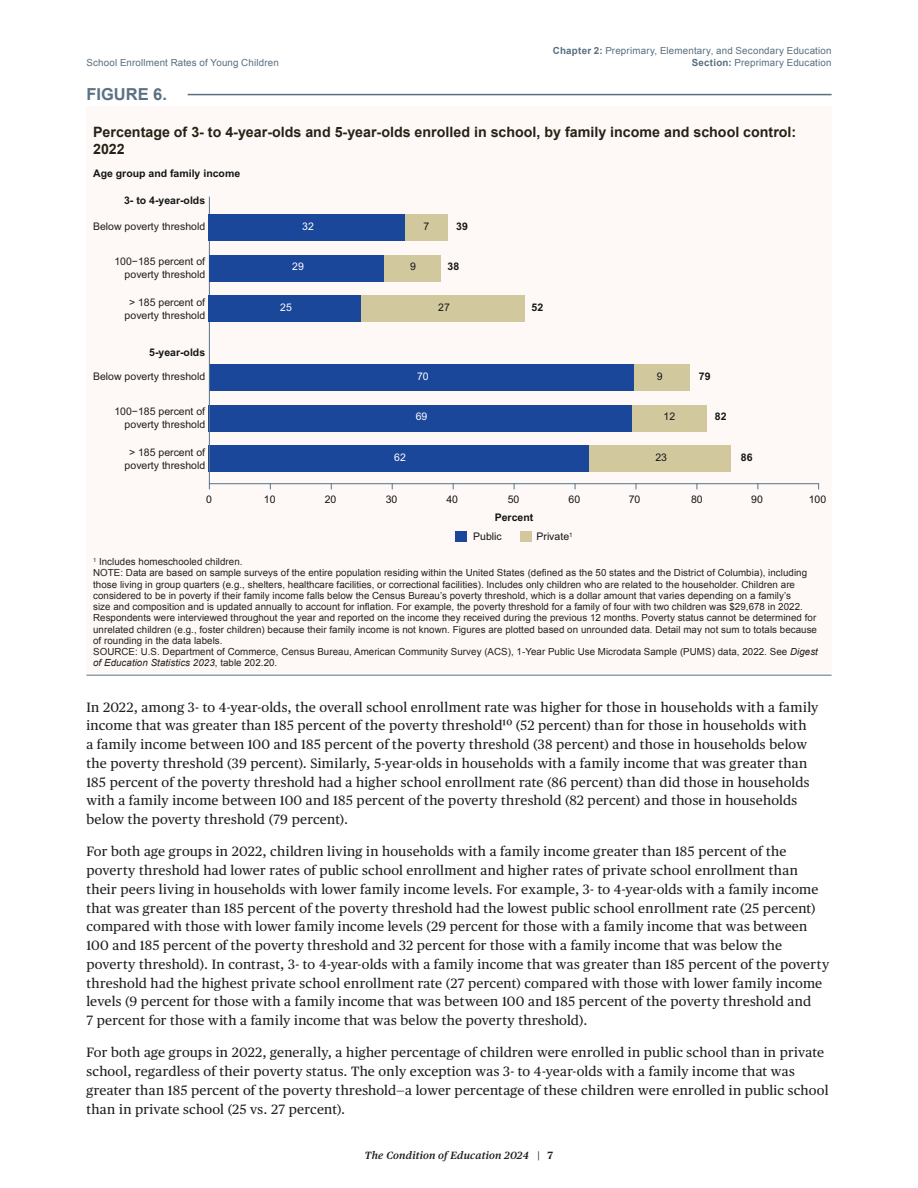
<style>
.page{position:relative;width:918px;height:1188px;background:#fff}
.page>*{position:absolute;margin:0;border:0;box-sizing:border-box;transform-origin:0 0}
.t1{font:16.5px "Arial Bold MT2";color:#5a7183}
.t2{font:14.25px/16.5px "Arial Bold MT2";color:#262216}
.t3{font:13.5px/18.8px "Publico Text";letter-spacing:.02em;color:#231f20}
.t4{font:10.5px/12.6px "Arial MT4";color:#211d1e;text-align:right}
.t5{font:700 10.5px "Arial";color:#141517}
.t6{font:10.5px "Arial MT4";color:#141517}
.t7{font:italic 600 10.5px "Publico Text";letter-spacing:.02em;color:#231f20}
.t8{font:10.5px "Arial MT4";color:#fff}
.t9{font:9.75px/11.2px "Arial";letter-spacing:.005em;color:#231f20}
.t10{font:9.75px "Arial MT3";letter-spacing:.02em;color:#576f7f}
.t11{font:9.75px "Arial";letter-spacing:.02em;color:#576f7f}
.s1{font-family:"Arial Bold MT2"}
.s2{font-family:"Arial MT3"}
.s3{font-style:italic}
.s4{font-weight:700;font-style:normal}
</style>
<div class="page">
<div style="left:86px;top:167px;width:746px;height:401px;background:#fef9f6"></div>
<div style="left:86px;top:544px;width:746px;height:129px;background:#fef9f6"></div>
<hr style="left:86px;top:675px;width:746px;height:1px;background:#576f7f">
<div style="left:521px;top:531px;width:11px;height:11px;background:#d2c89e"></div>
<div style="left:455px;top:531px;width:11px;height:11px;background:#1b479b"></div>
<hr style="left:188px;top:94px;width:644px;height:1px;background:#576f7f">
<div style="left:86px;top:107px;width:746px;height:60px;background:#fef9f6"></div>
<div style="left:209px;top:364px;width:425px;height:27px;background:#1b479b"></div>
<div style="left:209px;top:405px;width:423px;height:26px;background:#1b479b"></div>
<div style="left:209px;top:446px;width:380px;height:26px;background:#1b479b"></div>
<hr style="left:209px;top:483px;width:610px;height:1px;background:#56738c">
<hr style="left:209px;top:197px;width:1px;height:287px;background:#56738c">
<div style="left:589px;top:446px;width:142px;height:26px;background:#d2c89e"></div>
<div style="left:632px;top:405px;width:75px;height:26px;background:#d2c89e"></div>
<div style="left:634px;top:364px;width:56px;height:27px;background:#d2c89e"></div>
<div style="left:209px;top:296px;width:152px;height:26px;background:#1b479b"></div>
<div style="left:361px;top:296px;width:163px;height:26px;background:#d2c89e"></div>
<div style="left:209px;top:255px;width:176px;height:26px;background:#1b479b"></div>
<div style="left:385px;top:255px;width:56px;height:26px;background:#d2c89e"></div>
<div style="left:209px;top:214px;width:196px;height:26px;background:#1b479b"></div>
<div style="left:405px;top:214px;width:43px;height:26px;background:#d2c89e"></div>
<p class="t10" style="left:553px;top:44px;width:280px"><span class="s1">Chapter 2:</span> Preprimary, Elementary, and Secondary Education</p>
<p class="t11" style="left:86px;top:56px;width:194px">School Enrollment Rates of Young Children</p>
<p class="t10" style="left:692px;top:56px;width:141px"><span class="s1">Section:</span> Preprimary Education</p>
<p class="t1" style="left:86px;top:83px;width:82px">FIGURE 6.</p>
<p class="t2" style="left:93px;top:124px;width:705px">Percentage of 3- to 4-year-olds and 5-year-olds enrolled in school, by family income and school control:<br>2022</p>
<p class="t5" style="left:93px;top:166px;width:149px">Age group and family income</p>
<p class="t5" style="left:124px;top:194px;width:83px">3- to 4-year-olds</p>
<p class="t4" style="left:93px;top:220px;width:114px">Below poverty threshold</p>
<p class="t4" style="left:114px;top:255px;width:92px">100−185 percent of poverty threshold</p>
<p class="t4" style="left:125px;top:296px;width:82px;text-align:center">&gt; 185 percent of poverty threshold</p>
<p class="t5" style="left:149px;top:345px;width:58px">5-year-olds</p>
<p class="t4" style="left:93px;top:370px;width:114px">Below poverty threshold</p>
<p class="t4" style="left:114px;top:406px;width:92px">100−185 percent of poverty threshold</p>
<p class="t4" style="left:125px;top:446px;width:82px;text-align:center">&gt; 185 percent of poverty threshold</p>
<p class="t6" style="left:206px;top:492px;width:7px">0</p>
<p class="t6" style="left:264px;top:492px;width:13px">10</p>
<p class="t6" style="left:325px;top:492px;width:13px">20</p>
<p class="t6" style="left:386px;top:492px;width:13px">30</p>
<p class="t6" style="left:446px;top:492px;width:13px">40</p>
<p class="t6" style="left:508px;top:492px;width:13px">50</p>
<p class="t6" style="left:569px;top:492px;width:13px">60</p>
<p class="t6" style="left:629px;top:492px;width:13px">70</p>
<p class="t6" style="left:691px;top:492px;width:13px">80</p>
<p class="t6" style="left:751px;top:492px;width:13px">90</p>
<p class="t8" style="left:302px;top:219px;width:13px">32</p>
<p class="t6" style="left:424px;top:219px;width:7px">7</p>
<p class="t5" style="left:456px;top:219px;width:13px">39</p>
<p class="t8" style="left:292px;top:260px;width:13px">29</p>
<p class="t6" style="left:410px;top:260px;width:7px">9</p>
<p class="t5" style="left:448px;top:260px;width:13px">38</p>
<p class="t8" style="left:280px;top:300px;width:13px">25</p>
<p class="t6" style="left:438px;top:300px;width:13px">27</p>
<p class="t5" style="left:532px;top:300px;width:13px">52</p>
<p class="t8" style="left:417px;top:369px;width:13px">70</p>
<p class="t6" style="left:657px;top:369px;width:7px">9</p>
<p class="t5" style="left:699px;top:369px;width:13px">79</p>
<p class="t5" style="left:715px;top:410px;width:13px">82</p>
<p class="t8" style="left:416px;top:410px;width:13px">69</p>
<p class="t6" style="left:664px;top:410px;width:13px">12</p>
<p class="t5" style="left:741px;top:450px;width:13px">86</p>
<p class="t8" style="left:394px;top:451px;width:13px">62</p>
<p class="t6" style="left:655px;top:451px;width:13px">23</p>
<p class="t6" style="left:809px;top:492px;width:19px">100</p>
<p class="t5" style="left:495px;top:511px;width:40px">Percent</p>
<p class="t6" style="left:473px;top:530px;width:30px">Public</p>
<p class="t6" style="left:537px;top:530px;width:38px">Private<sup>1</sup></p>
<p class="t9" style="left:93px;top:556px;width:151px"><sup>1</sup> Includes homeschooled children.</p>
<p class="t9" style="left:93px;top:567px;width:725px">NOTE: Data are based on sample surveys of the entire population residing within the United States (defined as the 50 states and the District of Columbia), including those living in group quarters (e.g., shelters, healthcare facilities, or correctional facilities). Includes only children who are related to the householder. Children are considered to be in poverty if their family income falls below the Census Bureau’s poverty threshold, which is a dollar amount that varies depending on a family’s<br>size and composition and is updated annually to account for inflation. For example, the poverty threshold for a family of four with two children was $29,678 in 2022.<br>Respondents were interviewed throughout the year and reported on the income they received during the previous 12 months. Poverty status cannot be determined for unrelated children (e.g., foster children) because their family income is not known. Figures are plotted based on unrounded data. Detail may not sum to totals because <span class="s2">of rounding in the data labels.</span></p>
<p class="t9" style="left:93px;top:646px;width:726px">SOURCE: U.S. Department of Commerce, Census Bureau, American Community Survey (ACS), 1-Year Public Use Microdata Sample (PUMS) data, 2022. See <span class="s3">Digest of Education Statistics 2023</span>, table 202.20<span class="s2">.</span></p>
<p class="t3" style="left:86px;top:697px;width:734px">In 2022, among 3- to 4-year-olds, the overall school enrollment rate was higher for those in households with a family income that was greater than 185 percent of the poverty threshold10 (52 percent) than for those in households with<br>a family income between 100 and 185 percent of the poverty threshold (38 percent) and those in households below the poverty threshold (39 percent). Similarly, 5-year-olds in households with a family income that was greater than 185 percent of the poverty threshold had a higher school enrollment rate (86 percent) than did those in households with a family income between 100 and 185 percent of the poverty threshold (82 percent) and those in households below the poverty threshold (79 percent).</p>
<p class="t3" style="left:86px;top:842px;width:744px">For both age groups in 2022, children living in households with a family income greater than 185 percent of the poverty threshold had lower rates of public school enrollment and higher rates of private school enrollment than their peers living in households with lower family income levels. For example, 3- to 4-year-olds with a family income that was greater than 185 percent of the poverty threshold had the lowest public school enrollment rate (25 percent) compared with those with lower family income levels (29 percent for those with a family income that was between 100 and 185 percent of the poverty threshold and 32 percent for those with a family income that was below the poverty threshold). In contrast, 3- to 4-year-olds with a family income that was greater than 185 percent of the poverty threshold had the highest private school enrollment rate (27 percent) compared with those with lower family income levels (9 percent for those with a family income that was between 100 and 185 percent of the poverty threshold and<br>7 percent for those with a family income that was below the poverty threshold).</p>
<p class="t3" style="left:86px;top:1043px;width:744px">For both age groups in 2022, generally, a higher percentage of children were enrolled in public school than in private school, regardless of their poverty status. The only exception was 3- to 4-year-olds with a family income that was greater than 185 percent of the poverty threshold—a lower percentage of these children were enrolled in public school than in private school (25 vs. 27 percent).</p>
<p class="t7" style="left:365px;top:1147px;width:190px">The Condition of Education 2024 | <span class="s4">7</span></p>
</div>
